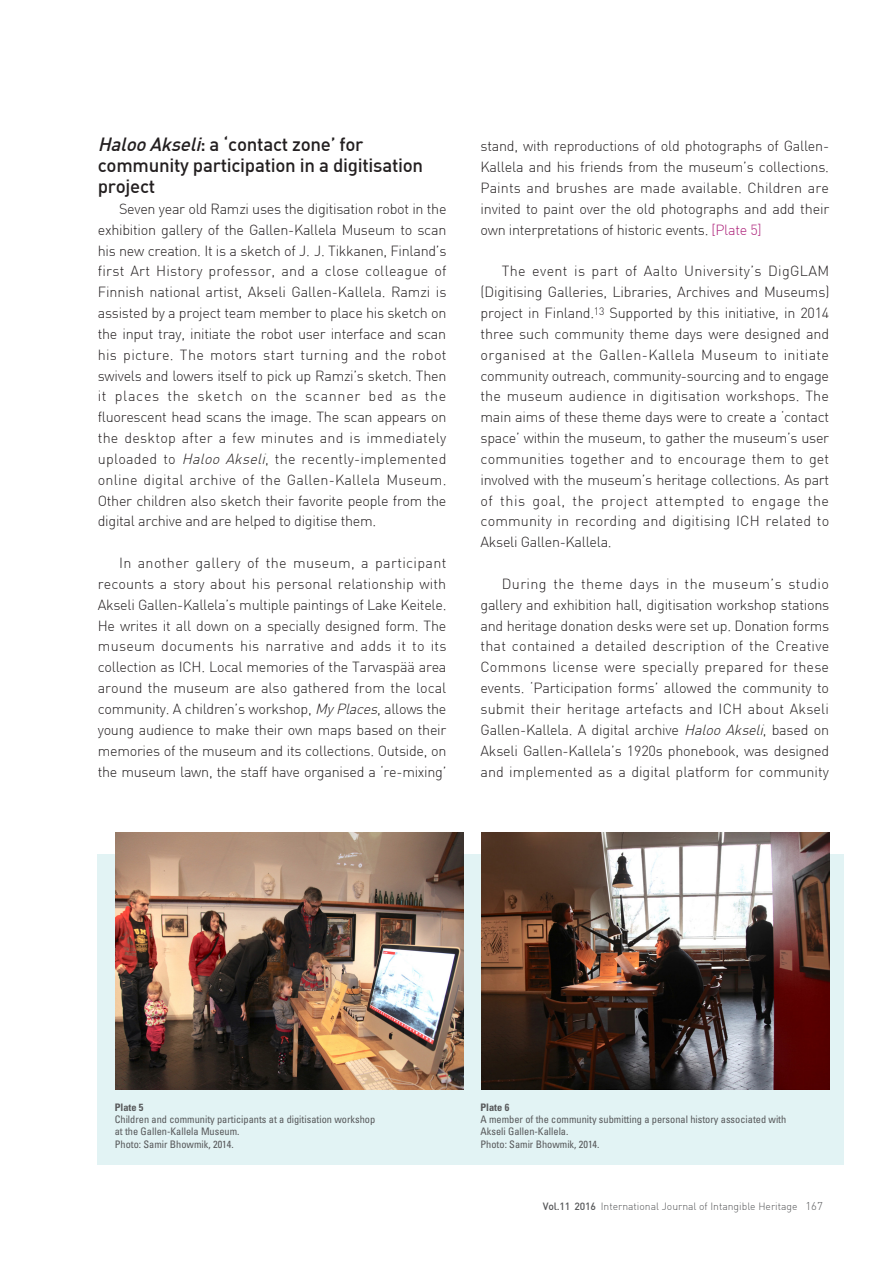
<style>
.page{position:relative;width:893px;height:1263px;background:#fff}
.page>*{position:absolute;margin:0;border:0;box-sizing:border-box;transform-origin:0 0}
.본문내용{font:18.75px/20.9px "Dinmed";letter-spacing:-.015em;color:#231f20}
.본문내용-2{font:14.4px/20.9px "Dinlig";letter-spacing:-.02em;color:#231f20;text-align:justify}
.캡션{font:condensed 10.35px "Univers";color:#57585a}
.t1{font:10.35px "Dinlig";color:#57585a}
.캡션-2{font:700 condensed 10.35px "Univers";color:#57585a}
.s1{font-style:italic}
.s2{color:#ad227a}
.s3{font-family:"Dinmed"}
.s4{font-family:"DIN";font-weight:300;font-size:11.25px}
</style>
<div class="page">
<div style="left:98px;top:854px;width:746px;height:310px;background:#e2f3f4"></div>
<img style="left:116px;top:832px;width:348px;height:257px">
<img style="left:481px;top:832px;width:348px;height:257px">
<p class="본문내용" style="left:98px;top:134px;width:327px"><span class="s1">HalooAkseli</span>: a ‘contact zone’ for community participation in a digitisation project</p>
<p class="본문내용-2" style="left:98px;top:198px;width:350px;text-indent:21px">Seven year old Ramzi uses the digitisation robot in the exhibition gallery of the Gallen-Kallela Museum to scan his new creation. It is a sketch of J. J. Tikkanen, Finland’s first Art History professor, and a close colleague of Finnish national artist, Akseli Gallen-Kallela. Ramzi is assisted by a project team member to place his sketch on the input tray, initiate the robot user interface and scan his picture. The motors start turning and the robot swivels and lowers itself to pick up Ramzi’s sketch. Then it places the sketch on the scanner bed as the fluorescent head scans the image. The scan appears on the desktop after a few minutes and is immediately uploaded to <span class="s1">Haloo Akseli</span>, the recently-implemented online digital archive of the Gallen-Kallela Museum.<br>Other children also sketch their favorite people from the digital archive and are helped to digitise them.</p>
<p class="본문내용-2" style="left:98px;top:552px;width:350px;text-indent:21px">In another gallery of the museum, a participant recounts a story about his personal relationship with Akseli Gallen-Kallela’s multiple paintings of Lake Keitele.<br>He writes it all down on a specially designed form. The museum documents his narrative and adds it to its collection as ICH. Local memories of the Tarvaspää area around the museum are also gathered from the local community. A children’s workshop, <span class="s1">MyPlaces</span>, allows the young audience to make their own maps based on their memories of the museum and its collections. Outside, on the museum lawn, the staff have organised a ‘re-mixing’</p>
<p class="본문내용-2" style="left:480px;top:136px;width:350px">stand, with reproductions of old photographs of Gallen-Kallela and his friends from the museum’s collections.<br>Paints and brushes are made available. Children are invited to paint over the old photographs and add their own interpretations of historic events. <span class="s2">[Plate 5]</span></p>
<p class="본문내용-2" style="left:480px;top:261px;width:350px;text-indent:21px">The event is part of Aalto University’s DigGLAM (Digitising Galleries, Libraries, Archives and Museums) project in Finland.<sup>13</sup> Supported by this initiative, in 2014 three such community theme days were designed and organised at the Gallen-Kallela Museum to initiate community outreach, community-sourcing and to engage the museum audience in digitisation workshops. The main aims of these theme days were to create a ‘contact space’ within the museum, to gather the museum’s user communities together and to encourage them to get involved with the museum’s heritage collections. As part of this goal, the project attempted to engage the community in recording and digitising ICH related to Akseli Gallen-Kallela.</p>
<p class="본문내용-2" style="left:480px;top:573px;width:350px;text-indent:21px">During the theme days in the museum’s studio gallery and exhibition hall, digitisation workshop stations and heritage donation desks were set up. Donation forms that contained a detailed description of the Creative Commons license were specially prepared for these events. ‘Participation forms’ allowed the community to submit their heritage artefacts and ICH about Akseli Gallen-Kallela. A digital archive <span class="s1">Haloo Akseli</span>, based on Akseli Gallen-Kallela’s 1920s phonebook, was designed and implemented as a digital platform for community</p>
<p class="캡션-2" style="left:115px;top:1100px;width:30px">Plate 5</p>
<p class="캡션" style="left:115px;top:1113px;width:262px">Children and community participants at a digitisation workshop</p>
<p class="캡션" style="left:115px;top:1125px;width:126px">at the Gallen-Kallela Museum.</p>
<p class="캡션" style="left:115px;top:1137px;width:120px">Photo: Samir Bhowmik, 2014.</p>
<p class="캡션-2" style="left:480px;top:1100px;width:30px">Plate 6</p>
<p class="캡션" style="left:480px;top:1113px;width:307px">A member of the community submitting a personal history associated with</p>
<p class="캡션" style="left:480px;top:1125px;width:89px">Akseli Gallen-Kallela.</p>
<p class="캡션" style="left:480px;top:1137px;width:120px">Photo: Samir Bhowmik, 2014.</p>
<p class="t1" style="left:543px;top:1199px;width:282px"><span class="s3">Vol.11 2016</span> International Journal of Intangible Heritage <span class="s4">167</span></p>
</div>
